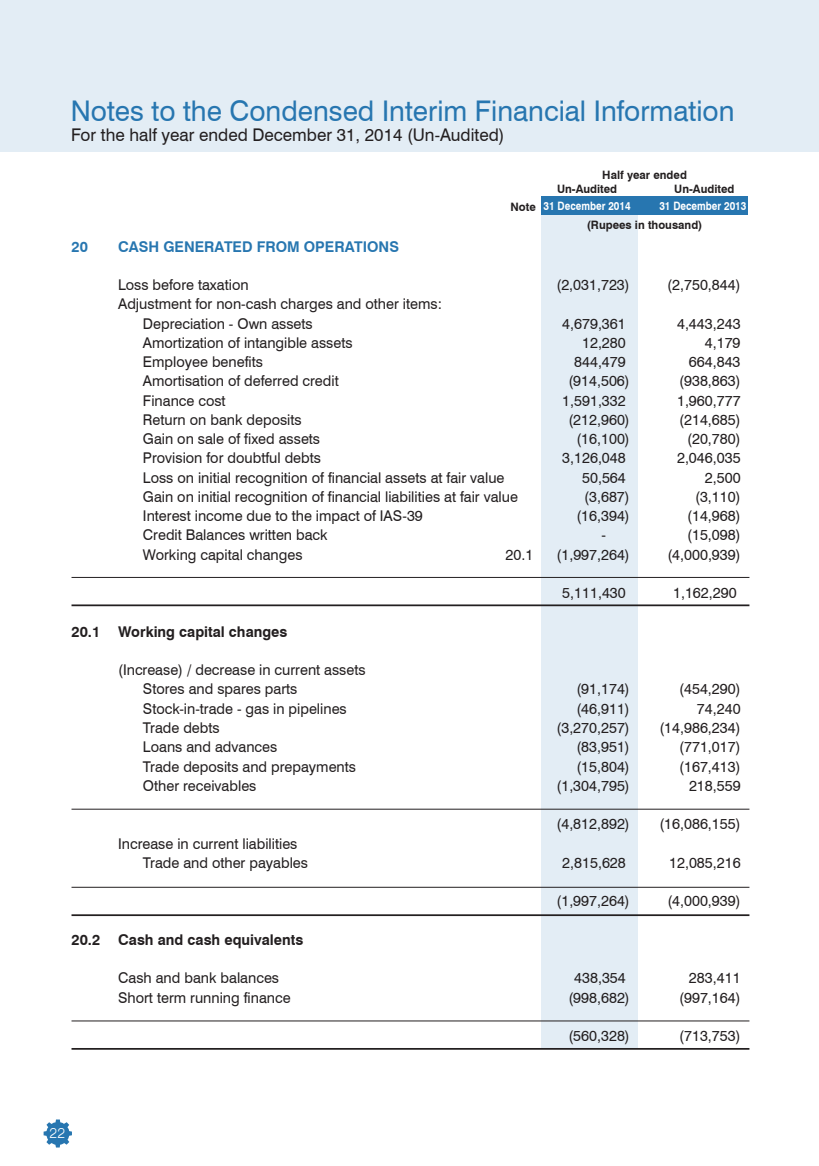
<style>
.page{position:relative;width:819px;height:1166px;background:#fff}
.page>*{position:absolute;margin:0;border:0;box-sizing:border-box;transform-origin:0 0}
.t1{font:28.53px "Swiss 721 BT";color:#2776b0}
.t2{font:17.5px "Swiss 721 BT";color:#231f20}
.t3{font:14.88px/19.2px "Swiss 721 BT";color:#231f20}
.t4{font:700 14.88px "Swiss 721 BT";color:#231f20}
.t5{font:700 14.88px "Swiss 721 BT";color:#2776b0}
.t6{font:300 expanded 14px "Swiss 721 BT";color:#fff;scale:.86 1}
.t7{font:700 11.55px "Swiss 721 BT";color:#231f20}
.t8{font:700 11.55px "Swiss 721 BT";color:#fff;scale:.85 1}
</style>
<div class="page">
<div style="left:0;top:0;width:819px;height:151px;background:#e3edf5"></div>
<svg style="left:44px;top:1119px;width:28px;height:28px"></svg>
<div style="left:541px;top:211px;width:97px;height:837px;background:#e3edf5"></div>
<hr style="left:72px;top:1048px;width:677px;height:1px;background:#231f20">
<hr style="left:72px;top:1020px;width:677px;height:1px;background:#231f20">
<hr style="left:72px;top:604px;width:677px;height:2px;background:#231f20">
<hr style="left:72px;top:577px;width:677px;height:1px;background:#231f20">
<hr style="left:72px;top:914px;width:677px;height:2px;background:#231f20">
<hr style="left:72px;top:886px;width:677px;height:1px;background:#231f20">
<hr style="left:72px;top:808px;width:677px;height:1px;background:#231f20">
<div style="left:541px;top:196px;width:207px;height:19px;background:#2776b0"></div>
<h1 class="t1" style="left:71px;top:94px;width:665px">Notes to the Condensed Interim Financial Information</h1>
<p class="t2" style="left:71px;top:124px;width:435px">For the half year ended December 31, 2014 (Un-Audited)</p>
<p class="t7" style="left:602px;top:167px;width:86px">Half year ended</p>
<p class="t8" style="left:544px;top:199px;width:104px">31 December 2014</p>
<p class="t7" style="left:674px;top:182px;width:62px">Un-Audited</p>
<p class="t7" style="left:557px;top:182px;width:62px">Un-Audited</p>
<p class="t7" style="left:511px;top:200px;width:27px">Note</p>
<p class="t8" style="left:659px;top:199px;width:104px">31 December 2013</p>
<p class="t7" style="left:587px;top:217px;width:117px">(Rupees in thousand)</p>
<p class="t5" style="left:72px;top:237px;width:18px">20</p>
<p class="t5" style="left:118px;top:237px;width:282px">CASH GENERATED FROM OPERATIONS</p>
<p class="t3" style="left:118px;top:275px;width:132px">Loss before taxation</p>
<p class="t3" style="left:556px;top:275px;width:75px">(2,031,723)</p>
<p class="t3" style="left:667px;top:275px;width:75px">(2,750,844)</p>
<p class="t3" style="left:143px;top:294px;width:301px;text-indent:-25px">Adjustment for non-cash charges and other items:<br>Depreciation - Own assets</p>
<p class="t3" style="left:562px;top:313px;width:65px">4,679,361</p>
<p class="t3" style="left:677px;top:313px;width:65px">4,443,243</p>
<p class="t3" style="left:143px;top:333px;width:211px">Amortization of intangible assets</p>
<p class="t3" style="left:582px;top:333px;width:45px">12,280</p>
<p class="t3" style="left:705px;top:333px;width:37px">4,179</p>
<p class="t3" style="left:143px;top:352px;width:122px">Employee benefits</p>
<p class="t3" style="left:574px;top:352px;width:53px">844,479</p>
<p class="t3" style="left:689px;top:352px;width:53px">664,843</p>
<p class="t3" style="left:143px;top:371px;width:197px">Amortisation of deferred credit</p>
<p class="t3" style="left:568px;top:371px;width:63px">(914,506)</p>
<p class="t3" style="left:679px;top:371px;width:63px">(938,863)</p>
<p class="t3" style="left:143px;top:390px;width:84px">Finance cost</p>
<p class="t3" style="left:562px;top:390px;width:65px">1,591,332</p>
<p class="t3" style="left:677px;top:390px;width:65px">1,960,777</p>
<p class="t3" style="left:143px;top:410px;width:160px">Return on bank deposits</p>
<p class="t3" style="left:568px;top:410px;width:63px">(212,960)</p>
<p class="t3" style="left:679px;top:410px;width:63px">(214,685)</p>
<p class="t3" style="left:143px;top:429px;width:179px">Gain on sale of fixed assets</p>
<p class="t3" style="left:576px;top:429px;width:55px">(16,100)</p>
<p class="t3" style="left:687px;top:429px;width:55px">(20,780)</p>
<p class="t3" style="left:143px;top:448px;width:180px">Provision for doubtful debts</p>
<p class="t3" style="left:562px;top:448px;width:65px">3,126,048</p>
<p class="t3" style="left:677px;top:448px;width:65px">2,046,035</p>
<p class="t3" style="left:143px;top:467px;width:363px">Loss on initial recognition of financial assets at fair value</p>
<p class="t3" style="left:582px;top:467px;width:45px">50,564</p>
<p class="t3" style="left:705px;top:467px;width:37px">2,500</p>
<p class="t3" style="left:143px;top:487px;width:377px">Gain on initial recognition of financial liabilities at fair value</p>
<p class="t3" style="left:584px;top:487px;width:47px">(3,687)</p>
<p class="t3" style="left:695px;top:487px;width:47px">(3,110)</p>
<p class="t3" style="left:143px;top:506px;width:281px">Interest income due to the impact of IAS-39</p>
<p class="t3" style="left:576px;top:506px;width:55px">(16,394)</p>
<p class="t3" style="left:687px;top:506px;width:55px">(14,968)</p>
<p class="t3" style="left:143px;top:525px;width:186px">Credit Balances written back</p>
<p class="t3" style="left:601px;top:525px;width:6px">-</p>
<p class="t3" style="left:687px;top:525px;width:55px">(15,098)</p>
<p class="t3" style="left:143px;top:544px;width:161px">Working capital changes</p>
<p class="t3" style="left:506px;top:544px;width:29px">20.1</p>
<p class="t3" style="left:557px;top:544px;width:75px">(1,997,264)</p>
<p class="t3" style="left:667px;top:544px;width:75px">(4,000,939)</p>
<p class="t3" style="left:562px;top:583px;width:65px">5,111,430</p>
<p class="t3" style="left:673px;top:583px;width:65px">1,162,290</p>
<p class="t4" style="left:72px;top:622px;width:217px">20.1 Working capital changes</p>
<p class="t3" style="left:143px;top:660px;width:224px;text-indent:-25px">(Increase) / decrease in current assets<br>Stores and spares parts</p>
<p class="t3" style="left:576px;top:679px;width:55px">(91,174)</p>
<p class="t3" style="left:679px;top:679px;width:63px">(454,290)</p>
<p class="t3" style="left:143px;top:698px;width:205px">Stock-in-trade - gas in pipelines</p>
<p class="t3" style="left:576px;top:698px;width:55px">(46,911)</p>
<p class="t3" style="left:697px;top:698px;width:45px">74,240</p>
<p class="t3" style="left:143px;top:718px;width:78px">Trade debts</p>
<p class="t3" style="left:557px;top:718px;width:75px">(3,270,257)</p>
<p class="t3" style="left:659px;top:718px;width:83px">(14,986,234)</p>
<p class="t3" style="left:143px;top:737px;width:136px">Loans and advances</p>
<p class="t3" style="left:576px;top:737px;width:55px">(83,951)</p>
<p class="t3" style="left:679px;top:737px;width:63px">(771,017)</p>
<p class="t3" style="left:143px;top:756px;width:215px">Trade deposits and prepayments</p>
<p class="t3" style="left:576px;top:756px;width:55px">(15,804)</p>
<p class="t3" style="left:679px;top:756px;width:63px">(167,413)</p>
<p class="t3" style="left:143px;top:775px;width:115px">Other receivables</p>
<p class="t3" style="left:557px;top:775px;width:75px">(1,304,795)</p>
<p class="t3" style="left:689px;top:775px;width:53px">218,559</p>
<p class="t3" style="left:557px;top:814px;width:75px">(4,812,892)</p>
<p class="t3" style="left:659px;top:814px;width:83px">(16,086,155)</p>
<p class="t3" style="left:143px;top:833px;width:167px;text-indent:-25px">Increase in current liabilities<br>Trade and other payables</p>
<p class="t3" style="left:562px;top:852px;width:65px">2,815,628</p>
<p class="t3" style="left:669px;top:852px;width:73px">12,085,216</p>
<p class="t3" style="left:557px;top:891px;width:75px">(1,997,264)</p>
<p class="t3" style="left:667px;top:891px;width:75px">(4,000,939)</p>
<p class="t4" style="left:72px;top:930px;width:233px">20.2 Cash and cash equivalents</p>
<p class="t3" style="left:118px;top:968px;width:162px">Cash and bank balances</p>
<p class="t3" style="left:574px;top:968px;width:53px">438,354</p>
<p class="t3" style="left:689px;top:968px;width:53px">283,411</p>
<p class="t3" style="left:118px;top:987px;width:174px">Short term running finance</p>
<p class="t3" style="left:568px;top:987px;width:63px">(998,682)</p>
<p class="t3" style="left:679px;top:987px;width:63px">(997,164)</p>
<p class="t3" style="left:568px;top:1026px;width:63px">(560,328)</p>
<p class="t3" style="left:679px;top:1026px;width:63px">(713,753)</p>
<p class="t6" style="left:50px;top:1125px;width:20px">22</p>
</div>
